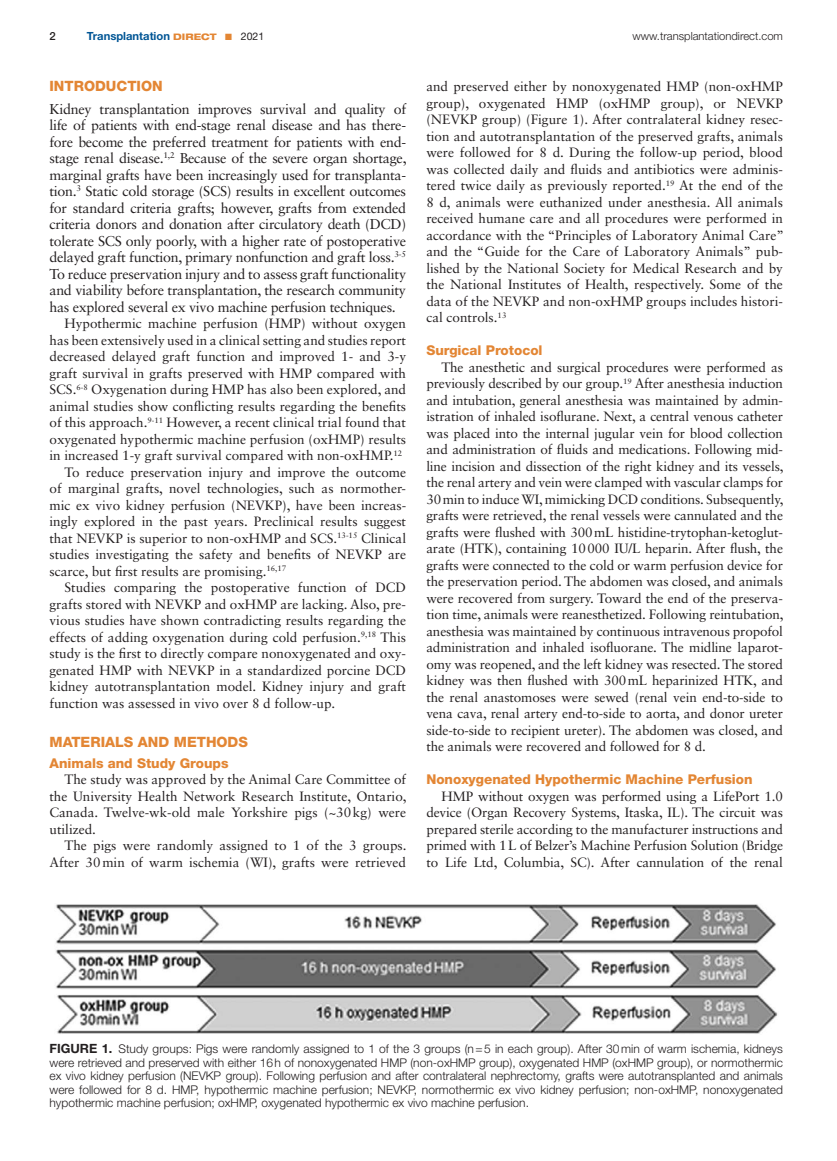
<style>
.page{position:relative;width:837px;height:1161px;background:#fff}
.page>*{position:absolute;margin:0;border:0;box-sizing:border-box;transform-origin:0 0}
.t1{font:14.25px/16.5px "Sabon LT Std";letter-spacing:-.02em;color:#231f20;text-align:justify}
.t2{font:800 14.25px "Helvetica Neue LT Std";color:#e38634}
.t3{font:13.5px/16.5px "Sabon LT Std";color:#231f20;text-align:justify}
.t4{font:800 13.5px "Helvetica Neue LT Std";color:#e38634}
.t5{font:300 12px/13.5px "Helvetica Neue LT Std";color:#231f20;text-align:justify}
.t6{font:300 11.25px "Helvetica Neue LT Std";color:#231f20}
.t7{font:700 11.25px "Helvetica Neue LT Std";color:#005595}
.t8{font:500 11.25px "Helvetica Neue LT Std";color:#231f20}
.s1{font-weight:800;font-stretch:expanded;font-size:9px;color:#e38634}
.s2{color:#e38634}
.s3{font-weight:400;font-size:10.5px;color:#231f20}
.s4{font-weight:700;font-size:12.75px}
</style>
<div class="page">
<img style="left:55px;top:904px;width:723px;height:130px">
<p class="t8" style="left:50px;top:29px;width:8px">2</p>
<p class="t7" style="left:87px;top:29px;width:179px">Transplantation <span class="s1">DIRECT</span> <span class="s2">■</span> <span class="s3">2021</span></p>
<p class="t6" style="left:633px;top:29px;width:152px">www.transplantationdirect.com</p>
<p class="t2" style="left:50px;top:78px;width:115px">INTRODUCTION</p>
<p class="t1" style="left:49px;top:100px;width:359px">Kidney transplantation improves survival and quality of life of patients with end-stage renal disease and has there&shy;fore become the preferred treatment for patients with end&shy;stage renal disease.<sup>1,2</sup> Because of the severe organ shortage, marginal grafts have been increasingly used for transplanta&shy;tion.<sup>3</sup> Static cold storage (SCS) results in excellent outcomes for standard criteria grafts; however, grafts from extended criteria donors and donation after circulatory death (DCD) tolerate SCS only poorly, with a higher rate of postoperative delayed graft function, primary nonfunction and graft loss.<sup>3-5<br></sup>To reduce preservation injury and to assess graft functionality and viability before transplantation, the research community has explored several ex vivo machine perfusion techniques.</p>
<p class="t3" style="left:64px;top:315px;width:343px">Hypothermic machine perfusion (HMP) without oxygen</p>
<p class="t3" style="left:50px;top:332px;width:358px">has been extensively used in a clinical setting and studies report</p>
<p class="t3" style="left:50px;top:348px;width:358px">decreased delayed graft function and improved 1- and 3-y</p>
<p class="t3" style="left:50px;top:365px;width:358px">graft survival in grafts preserved with HMP compared with</p>
<p class="t3" style="left:50px;top:381px;width:358px">SCS.<sup>6-8</sup> Oxygenation during HMP has also been explored, and</p>
<p class="t3" style="left:50px;top:398px;width:358px">animal studies show conflicting results regarding the benefits</p>
<p class="t3" style="left:50px;top:414px;width:358px">of this approach.<sup>9-11</sup> However, a recent clinical trial found that</p>
<p class="t3" style="left:50px;top:431px;width:358px">oxygenated hypothermic machine perfusion (oxHMP) results</p>
<p class="t3" style="left:50px;top:447px;width:354px">in increased 1-y graft survival compared with non-oxHMP.<sup>12</sup></p>
<p class="t3" style="left:64px;top:464px;width:343px">To reduce preservation injury and improve the outcome</p>
<p class="t3" style="left:50px;top:480px;width:358px">of marginal grafts, novel technologies, such as normother-</p>
<p class="t3" style="left:50px;top:497px;width:358px">mic ex vivo kidney perfusion (NEVKP), have been increas-</p>
<p class="t3" style="left:50px;top:513px;width:358px">ingly explored in the past years. Preclinical results suggest</p>
<p class="t3" style="left:50px;top:530px;width:358px">that NEVKP is superior to non-oxHMP and SCS.<sup>13-15</sup> Clinical</p>
<p class="t3" style="left:50px;top:546px;width:358px">studies investigating the safety and benefits of NEVKP are</p>
<p class="t3" style="left:50px;top:563px;width:238px">scarce, but first results are promising.<sup>16,17</sup></p>
<p class="t3" style="left:64px;top:579px;width:343px">Studies comparing the postoperative function of DCD</p>
<p class="t3" style="left:50px;top:596px;width:358px">grafts stored with NEVKP and oxHMP are lacking. Also, pre-</p>
<p class="t3" style="left:50px;top:612px;width:358px">vious studies have shown contradicting results regarding the</p>
<p class="t3" style="left:50px;top:629px;width:358px">effects of adding oxygenation during cold perfusion.<sup>9,18</sup> This</p>
<p class="t3" style="left:50px;top:645px;width:358px">study is the first to directly compare nonoxygenated and oxy-</p>
<p class="t3" style="left:50px;top:662px;width:358px">genated HMP with NEVKP in a standardized porcine DCD</p>
<p class="t3" style="left:50px;top:678px;width:358px">kidney autotransplantation model. Kidney injury and graft</p>
<p class="t3" style="left:50px;top:695px;width:287px">function was assessed in vivo over 8 d follow-up.</p>
<p class="t2" style="left:50px;top:733px;width:200px">MATERIALS AND METHODS</p>
<p class="t4" style="left:50px;top:755px;width:181px">Animals and Study Groups</p>
<p class="t3" style="left:50px;top:771px;width:359px;text-indent:15px">The study was approved by the Animal Care Committee of the University Health Network Research Institute, Ontario, Canada. Twelve-wk-old male Yorkshire pigs (~30kg) were utilized.</p>
<p class="t3" style="left:50px;top:837px;width:359px;text-align:right">The pigs were randomly assigned to 1 of the 3 groups.<br>After 30min of warm ischemia (WI), grafts were retrieved</p>
<p class="t3" style="left:426px;top:78px;width:359px">and preserved either by nonoxygenated HMP (non-oxHMP group), oxygenated HMP (oxHMP group), or NEVKP (NEVKP group) (Figure 1). After contralateral kidney resec&shy;tion and autotransplantation of the preserved grafts, animals were followed for 8 d. During the follow-up period, blood was collected daily and fluids and antibiotics were adminis&shy;tered twice daily as previously reported.<sup>19</sup> At the end of the 8 d, animals were euthanized under anesthesia. All animals received humane care and all procedures were performed in accordance with the “Principles of Laboratory Animal Care” and the “Guide for the Care of Laboratory Animals” pub&shy;lished by the National Society for Medical Research and by the National Institutes of Health, respectively. Some of the data of the NEVKP and non-oxHMP groups includes histori&shy;cal controls.<sup>13</sup></p>
<p class="t4" style="left:426px;top:342px;width:118px">Surgical Protocol</p>
<p class="t3" style="left:426px;top:359px;width:359px;text-indent:15px">The anesthetic and surgical procedures were performed as previously described by our group.<sup>19</sup> After anesthesia induction and intubation, general anesthesia was maintained by admin&shy;istration of inhaled isoflurane. Next, a central venous catheter was placed into the internal jugular vein for blood collection and administration of fluids and medications. Following mid&shy;line incision and dissection of the right kidney and its vessels, the renal artery and vein were clamped with vascular clamps for 30min to induce WI, mimicking DCD conditions. Subsequently, grafts were retrieved, the renal vessels were cannulated and the grafts were flushed with 300mL histidine-trytophan-ketoglut&shy;arate (HTK), containing 10000 IU/L heparin. After flush, the grafts were connected to the cold or warm perfusion device for the preservation period. The abdomen was closed, and animals were recovered from surgery. Toward the end of the preserva&shy;tion time, animals were reanesthetized. Following reintubation, anesthesia was maintained by continuous intravenous propofol administration and inhaled isofluorane. The midline laparot&shy;omy was reopened, and the left kidney was resected. The stored kidney was then flushed with 300mL heparinized HTK, and the renal anastomoses were sewed (renal vein end-to-side to vena cava, renal artery end-to-side to aorta, and donor ureter side-to-side to recipient ureter). The abdomen was closed, and the animals were recovered and followed for 8 d.</p>
<p class="t4" style="left:426px;top:771px;width:328px">Nonoxygenated Hypothermic Machine Perfusion</p>
<p class="t3" style="left:426px;top:788px;width:358px;text-indent:15px">HMP without oxygen was performed using a LifePort 1.0 device (Organ Recovery Systems, Itaska, IL). The circuit was prepared sterile according to the manufacturer instructions and primed with 1L of Belzer’s Machine Perfusion Solution (Bridge to Life Ltd, Columbia, SC). After cannulation of the renal</p>
<p class="t5" style="left:50px;top:1042px;width:735px"><span class="s4">FIGURE 1.</span> Study groups: Pigs were randomly assigned to 1 of the 3 groups (n=5 in each group). After 30min of warm ischemia, kidneys were retrieved and preserved with either 16h of nonoxygenated HMP (non-oxHMP group), oxygenated HMP (oxHMP group), or normothermic ex vivo kidney perfusion (NEVKP group). Following perfusion and after contralateral nephrectomy, grafts were autotransplanted and animals were followed for 8 d. HMP, hypothermic machine perfusion; NEVKP, normothermic ex vivo kidney perfusion; non-oxHMP, nonoxygenated hypothermic machine perfusion; oxHMP, oxygenated hypothermic ex vivo machine perfusion.</p>
</div>
